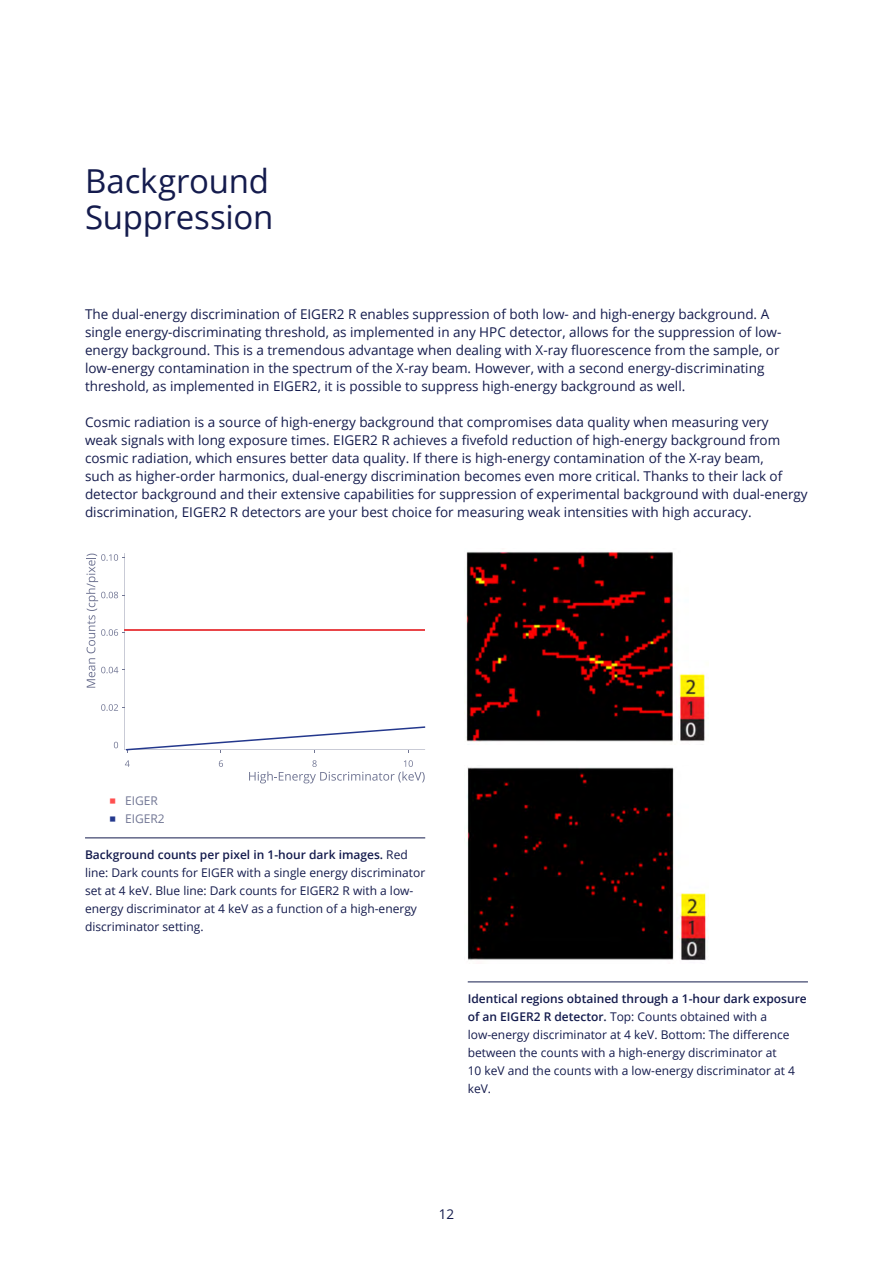
<style>
.page{position:relative;width:893px;height:1263px;background:#fff}
.page>*{position:absolute;margin:0;border:0;box-sizing:border-box;transform-origin:0 0}
.t1{font:33px/36px "Open Sans";letter-spacing:-.005em;color:#141b4d}
.t2{font:13.5px/18px "Open Sans";color:#141b4d}
.t3{font:12px/18px "Open Sans";color:#141b4d}
.t4{font:12px/18px "Open Sans";color:#717694}
.t5{font:12px "Source Code Variable";color:#ff5050}
.t6{font:12px "Source Code Variable";color:#24388d}
.s1{font-weight:600}
</style>
<div class="page">
<hr style="left:468px;top:982px;width:340px;height:1px;background:#141b4d">
<img style="left:467px;top:767px;width:241px;height:194px">
<img style="left:466px;top:551px;width:243px;height:194px">
<hr style="left:85px;top:838px;width:340px;height:1px;background:#141b4d">
<svg style="left:114px;top:742px;width:4px;height:6px"></svg>
<hr style="left:125px;top:629px;width:300px;height:2px;background:#e94549">
<svg style="left:125px;top:760px;width:5px;height:7px"></svg>
<svg style="left:219px;top:760px;width:4px;height:7px"></svg>
<svg style="left:249px;top:760px;width:176px;height:23px"></svg>
<svg style="left:126px;top:726px;width:299px;height:26px"></svg>
<svg style="left:101px;top:704px;width:24px;height:7px"></svg>
<svg style="left:86px;top:554px;width:39px;height:134px"></svg>
<h1 class="t1" style="left:85px;top:162px;width:190px">Background<br>Suppression</h1>
<p class="t2" style="left:85px;top:305px;width:698px">The dual-energy discrimination of EIGER2 R enables suppression of both low- and high-energy background. A single energy-discriminating threshold, as implemented in any HPC detector, allows for the suppression of low&shy;energy background. This is a tremendous advantage when dealing with X-ray fluorescence from the sample, or low-energy contamination in the spectrum of the X-ray beam. However, with a second energy-discriminating threshold, as implemented in EIGER2, it is possible to suppress high-energy background as well.</p>
<p class="t2" style="left:85px;top:413px;width:724px">Cosmic radiation is a source of high-energy background that compromises data quality when measuring very<br>weak signals with long exposure times. EIGER2 R achieves a fivefold reduction of high-energy background from cosmic radiation, which ensures better data quality. If there is high-energy contamination of the X-ray beam,<br>such as higher-order harmonics, dual-energy discrimination becomes even more critical. Thanks to their lack of detector background and their extensive capabilities for suppression of experimental background with dual-energy discrimination, EIGER2 R detectors are your best choice for measuring weak intensities with high accuracy.</p>
<p class="t5" style="left:109px;top:792px;width:9px">■</p>
<p class="t6" style="left:109px;top:810px;width:9px">■</p>
<p class="t4" style="left:125px;top:791px;width:41px">EIGER<br>EIGER2</p>
<p class="t3" style="left:85px;top:845px;width:342px"><span class="s1">Background counts per pixel in 1-hour dark images.</span> Red line: Dark counts for EIGER with a single energy discriminator set at 4 keV. Blue line: Dark counts for EIGER2 R with a low&shy;energy discriminator at 4 keV as a function of a high-energy discriminator setting.</p>
<p class="t3" style="left:468px;top:989px;width:341px"><span class="s1">Identical regions obtained through a 1-hour dark exposure of an EIGER2 R detector.</span> Top: Counts obtained with a low-energy discriminator at 4 keV. Bottom: The difference between the counts with a high-energy discriminator at<br>10 keV and the counts with a low-energy discriminator at 4 keV.</p>
<p class="t2" style="left:439px;top:1205px;width:17px">12</p>
</div>
